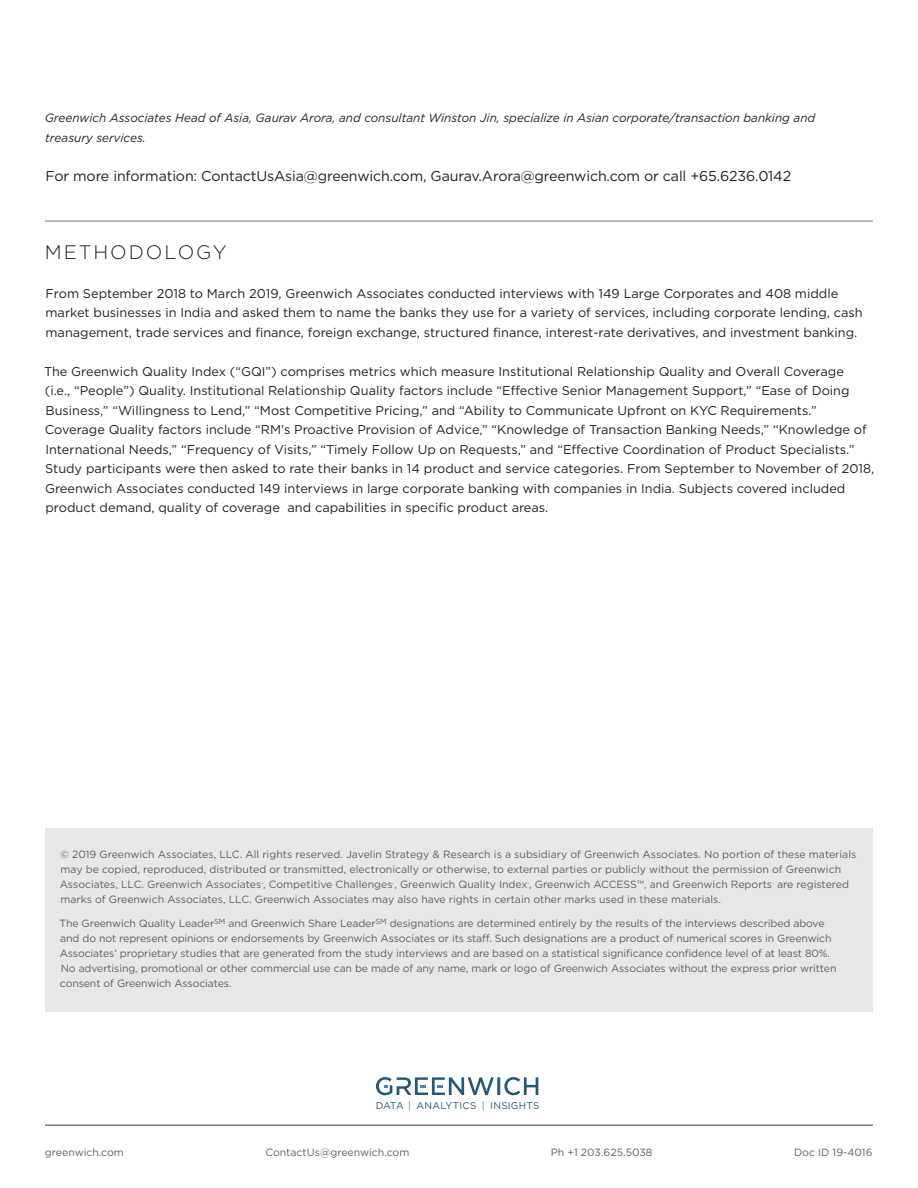
<style>
.page{position:relative;width:918px;height:1188px;background:#fff}
.page>*{position:absolute;margin:0;border:0;box-sizing:border-box;transform-origin:0 0}
.t1{font:500 25.2px "Gotham";color:#255975;scale:.94 1}
.methodology_-_headli{font:300 19.5px "Gotham";letter-spacing:.1em;color:#231f20}
.body_text{font:14.25px "Gotham";letter-spacing:-.01em;color:#231f20}
.methodology_-_text{font:12.75px/19.5px "Gotham";color:#231f20}
.body_text-2{font:italic 12px/19.5px "Gotham";color:#231f20}
.credits___disclaimer{font:10.5px/15px "Gotham";letter-spacing:-.01em;color:#5e5f5f}
.footer_-_back_page{font:10.5px "Gotham";color:#5e5f5f}
.t2{font:9.75px "Gotham";letter-spacing:.03em;color:#255975}
.credits___disclaimer-2{font:4.35px "Gotham";color:#5e5f5f}
.s1{color:#4787ab}
</style>
<div class="page">
<svg style="left:504px;top:1077px;width:34px;height:18px"></svg>
<svg style="left:376px;top:1077px;width:118px;height:18px"></svg>
<hr style="left:45px;top:1125px;width:828px;height:1px;background:#737473">
<div style="left:45px;top:828px;width:828px;height:183px;background:#e6e7e9"></div>
<hr style="left:45px;top:221px;width:828px;height:1px;background:#737473">
<p class="body_text-2" style="left:45px;top:108px;width:772px">Greenwich Associates Head of Asia, Gaurav Arora, and consultant Winston Jin, specialize in Asian corporate/transaction banking and treasury services.</p>
<p class="body_text" style="left:45px;top:167px;width:747px">For more information: ContactUsAsia@greenwich.com, Gaurav.Arora@greenwich.com or call +65.6236.0142</p>
<p class="methodology_-_headli" style="left:45px;top:240px;width:183px">METHODOLOGY</p>
<p class="methodology_-_text" style="left:46px;top:283px;width:819px">From September 2018 to March 2019, Greenwich Associates conducted interviews with 149 Large Corporates and 408 middle market businesses in India and asked them to name the banks they use for a variety of services, including corporate lending, cash management, trade services and finance, foreign exchange, structured finance, interest-rate derivatives, and investment banking.</p>
<p class="methodology_-_text" style="left:44px;top:361px;width:832px">The Greenwich Quality Index (“GQI”) comprises metrics which measure Institutional Relationship Quality and Overall Coverage<br>(i.e., “People”) Quality. Institutional Relationship Quality factors include “Effective Senior Management Support,” “Ease of Doing Business,” “Willingness to Lend,” “Most Competitive Pricing,” and “Ability to Communicate Upfront on KYC Requirements.” Coverage Quality factors include “RM’s Proactive Provision of Advice,” “Knowledge of Transaction Banking Needs,” “Knowledge of International Needs,” “Frequency of Visits,” “Timely Follow Up on Requests,” and “Effective Coordination of Product Specialists.” Study participants were then asked to rate their banks in 14 product and service categories. From September to November of 2018, Greenwich Associates conducted 149 interviews in large corporate banking with companies in India. Subjects covered included product demand, quality of coverage and capabilities in specific product areas.</p>
<p class="credits___disclaimer" style="left:60px;top:847px;width:798px">© 2019 Greenwich Associates, LLC. All rights reserved. Javelin Strategy &amp; Research is a subsidiary of Greenwich Associates. No portion of these materials may be copied, reproduced, distributed or transmitted, electronically or otherwise, to external parties or publicly without the permission of Greenwich<br>Associates, LLC. Greenwich Associates , Competitive Challenges , Greenwich Quality Index , Greenwich ACCESS™, and Greenwich Reports</p>
<p class="credits___disclaimer-2" style="left:261px;top:881px;width:3px">®</p>
<p class="credits___disclaimer-2" style="left:393px;top:881px;width:3px">®</p>
<p class="credits___disclaimer-2" style="left:527px;top:881px;width:3px">®</p>
<p class="credits___disclaimer-2" style="left:772px;top:881px;width:3px">®</p>
<p class="credits___disclaimer" style="left:777px;top:877px;width:74px">are registered</p>
<p class="credits___disclaimer" style="left:60px;top:892px;width:662px">marks of Greenwich Associates, LLC. Greenwich Associates may also have rights in certain other marks used in these materials.</p>
<p class="credits___disclaimer" style="left:60px;top:916px;width:778px">The Greenwich Quality Leader<sup>SM</sup> and Greenwich Share Leader<sup>SM</sup> designations are determined entirely by the results of the interviews described above and do not represent opinions or endorsements by Greenwich Associates or its staff. Such designations are a product of numerical scores in Greenwich Associates’ proprietary studies that are generated from the study interviews and are based on a statistical significance confidence level of at least 80%.<br>No advertising, promotional or other commercial use can be made of any name, mark or logo of Greenwich Associates without the express prior written consent of Greenwich Associates.</p>
<p class="t1" style="left:495px;top:1070px;width:9px">I</p>
<p class="t2" style="left:376px;top:1099px;width:165px">DATA <span class="s1">|</span> ANALYTICS <span class="s1">|</span> INSIGHTS</p>
<p class="footer_-_back_page" style="left:45px;top:1145px;width:80px">greenwich.com</p>
<p class="footer_-_back_page" style="left:265px;top:1145px;width:145px">ContactUs@greenwich.com</p>
<p class="footer_-_back_page" style="left:551px;top:1145px;width:103px">Ph +1 203.625.5038</p>
<p class="footer_-_back_page" style="left:794px;top:1145px;width:80px">Doc ID 19-4016</p>
</div>
